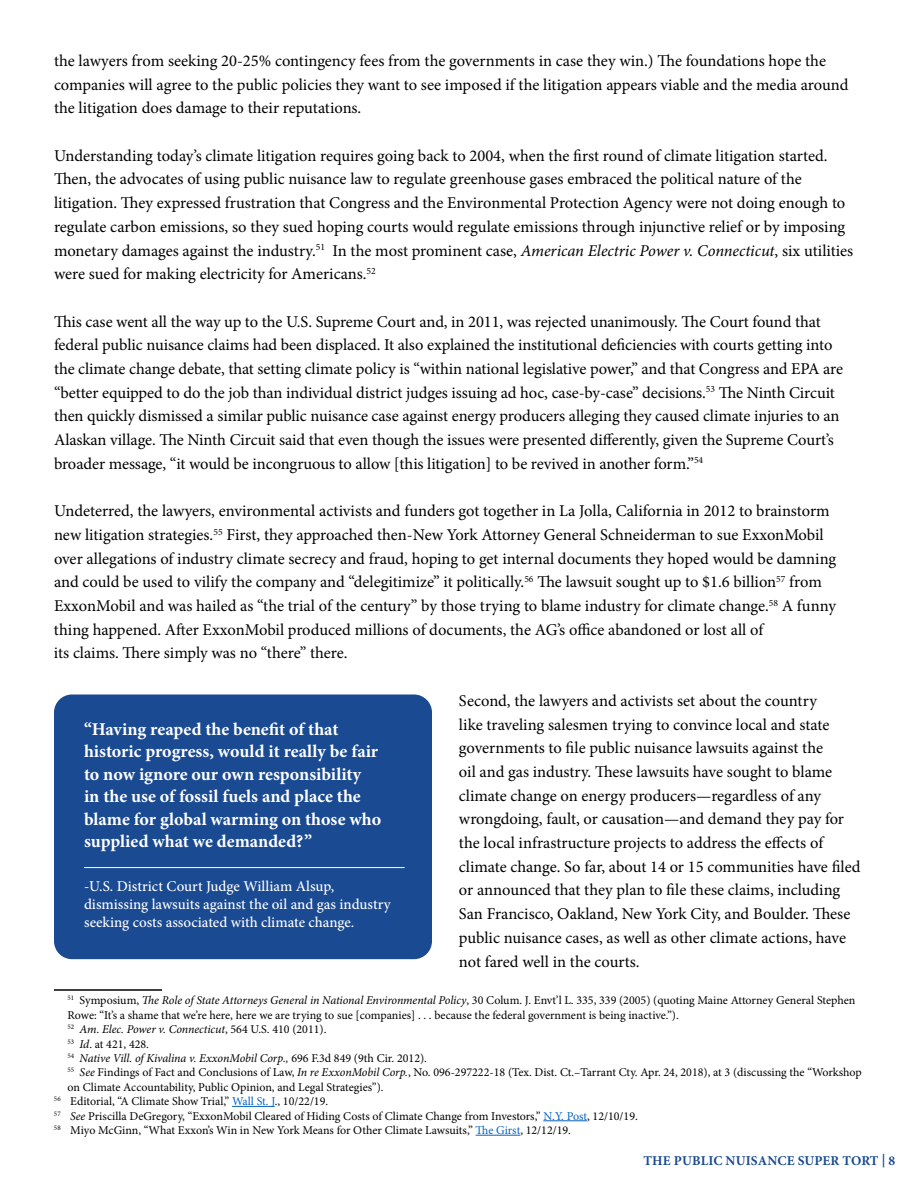
<style>
.page{position:relative;width:918px;height:1188px;background:#fff}
.page>*{position:absolute;margin:0;border:0;box-sizing:border-box;transform-origin:0 0}
.t1{font:700 18px/22.5px "Minion Pro";color:#fff}
.t2{font:16.5px/23.7px "Minion Pro";letter-spacing:-.005em;color:#000}
.t3{font:500 15px/18px "Minion Pro";color:#fff}
.t4{font:700 13.5px "Minion Pro";letter-spacing:.01em;color:#1a4a92}
.t5{font:12px "Minion Pro";color:#000}
.t6{font:italic 12px "Minion Pro";letter-spacing:-.01em;color:#000}
.s1{font-style:italic}
.s2{font-style:normal}
.s3{color:#0563c1}
</style>
<div class="page">
<hr style="left:54px;top:989px;width:108px;height:2px;background:#000">
<hr style="left:232px;top:1106px;width:43px;height:1px;background:#0563c1">
<hr style="left:543px;top:1120px;width:44px;height:1px;background:#0563c1">
<hr style="left:476px;top:1135px;width:44px;height:1px;background:#0563c1">
<div style="left:54px;top:694px;width:378px;height:186px;background:#1a4a92;border-radius:18px"></div>
<div style="left:54px;top:835px;width:378px;height:124px;background:#1a4a92;border-radius:18px"></div>
<hr style="left:84px;top:867px;width:321px;height:1px;background:#fff">
<p class="t2" style="left:54px;top:49px;width:796px">the lawyers from seeking 20-25% contingency fees from the governments in case they win.) The foundations hope the companies will agree to the public policies they want to see imposed if the litigation appears viable and the media around the litigation does damage to their reputations.</p>
<p class="t2" style="left:54px;top:144px;width:801px">Understanding today’s climate litigation requires going back to 2004, when the first round of climate litigation started.<br>Then, the advocates of using public nuisance law to regulate greenhouse gases embraced the political nature of the litigation. They expressed frustration that Congress and the Environmental Protection Agency were not doing enough to regulate carbon emissions, so they sued hoping courts would regulate emissions through injunctive relief or by imposing monetary damages against the industry.<sup>51</sup> In the most prominent case, <span class="s1">American Electric Power v. Connecticut</span>, six utilities were sued for making electricity for Americans.<sup>52</sup></p>
<p class="t2" style="left:54px;top:310px;width:791px">This case went all the way up to the U.S. Supreme Court and, in 2011, was rejected unanimously. The Court found that federal public nuisance claims had been displaced. It also explained the institutional deficiencies with courts getting into the climate change debate, that setting climate policy is “within national legislative power,” and that Congress and EPA are “better equipped to do the job than individual district judges issuing ad hoc, case-by-case” decisions.<sup>53</sup> The Ninth Circuit then quickly dismissed a similar public nuisance case against energy producers alleging they caused climate injuries to an Alaskan village. The Ninth Circuit said that even though the issues were presented differently, given the Supreme Court’s broader message, “it would be incongruous to allow [this litigation] to be revived in another form.”<sup>54</sup></p>
<p class="t2" style="left:54px;top:499px;width:784px">Undeterred, the lawyers, environmental activists and funders got together in La Jolla, California in 2012 to brainstorm new litigation strategies.<sup>55</sup> First, they approached then-New York Attorney General Schneiderman to sue ExxonMobil over allegations of industry climate secrecy and fraud, hoping to get internal documents they hoped would be damning and could be used to vilify the company and “delegitimize” it politically.<sup>56</sup> The lawsuit sought up to $1.6 billion<sup>57</sup> from ExxonMobil and was hailed as “the trial of the century” by those trying to blame industry for climate change.<sup>58</sup> A funny thing happened. After ExxonMobil produced millions of documents, the AG’s office abandoned or lost all of<br>its claims. There simply was no “there” there.</p>
<p class="t2" style="left:459px;top:689px;width:403px">Second, the lawyers and activists set about the country<br>like traveling salesmen trying to convince local and state governments to file public nuisance lawsuits against the<br>oil and gas industry. These lawsuits have sought to blame climate change on energy producers—regardless of any wrongdoing, fault, or causation—and demand they pay for the local infrastructure projects to address the effects of climate change. So far, about 14 or 15 communities have filed or announced that they plan to file these claims, including San Francisco, Oakland, New York City, and Boulder. These public nuisance cases, as well as other climate actions, have not fared well in the courts.</p>
<p class="t5" style="left:67px;top:993px;width:789px"><sup>51</sup> Symposium, <span class="s1">The Role of State Attorneys General in National Environmental Policy</span>, 30 Colum. J. Envt’l L. 335, 339 (2005) (quoting Maine Attorney General Stephen</p>
<p class="t5" style="left:67px;top:1007px;width:613px">Rowe: “It’s a shame that we’re here, here we are trying to sue [companies] . . . because the federal government is being inactive.”).</p>
<p class="t6" style="left:67px;top:1021px;width:260px"><sup>52</sup> Am. Elec. Power v. Connecticut<span class="s2">, 564 U.S. 410 (2011).</span></p>
<p class="t5" style="left:67px;top:1036px;width:83px"><sup>53</sup> <span class="s1">Id</span>. at 421, 428.</p>
<p class="t6" style="left:67px;top:1050px;width:361px"><sup>54</sup> Native Vill. of Kivalina v. ExxonMobil Corp., <span class="s2">696 F.3d 849 (9th Cir. 2012).</span></p>
<p class="t5" style="left:67px;top:1065px;width:796px"><sup>55</sup> <span class="s1">See</span> Findings of Fact and Conclusions of Law, <span class="s1">In re ExxonMobil Corp.</span>, No. 096-297222-18 (Tex. Dist. Ct.–Tarrant Cty. Apr. 24, 2018), at 3 (discussing the “Workshop</p>
<p class="t5" style="left:67px;top:1079px;width:318px">on Climate Accountability, Public Opinion, and Legal Strategies”).</p>
<p class="t5" style="left:54px;top:1093px;width:276px"><sup>56</sup> Editorial, “A Climate Show Trial,” <span class="s3">Wall St. J</span>., 10/22/19.</p>
<p class="t5" style="left:54px;top:1108px;width:585px"><sup>57</sup> <span class="s1">See</span> Priscilla DeGregory, “ExxonMobil Cleared of Hiding Costs of Climate Change from Investors,” <span class="s3">N.Y. Post</span>, 12/10/19.</p>
<p class="t5" style="left:54px;top:1122px;width:519px"><sup>58</sup> Miyo McGinn, “What Exxon’s Win in New York Means for Other Climate Lawsuits,” <span class="s3">The Girst</span>, 12/12/19.</p>
<p class="t1" style="left:84px;top:717px;width:299px">“Having reaped the benefit of that historic progress, would it really be fair to now ignore our own responsibility<br>in the use of fossil fuels and place the blame for global warming on those who supplied what we demanded?”</p>
<p class="t3" style="left:84px;top:877px;width:308px">-U.S. District Court Judge William Alsup, dismissing lawsuits against the oil and gas industry seeking costs associated with climate change.</p>
<p class="t4" style="left:643px;top:1151px;width:253px">THE PUBLIC NUISANCE SUPER TORT | 8</p>
</div>
